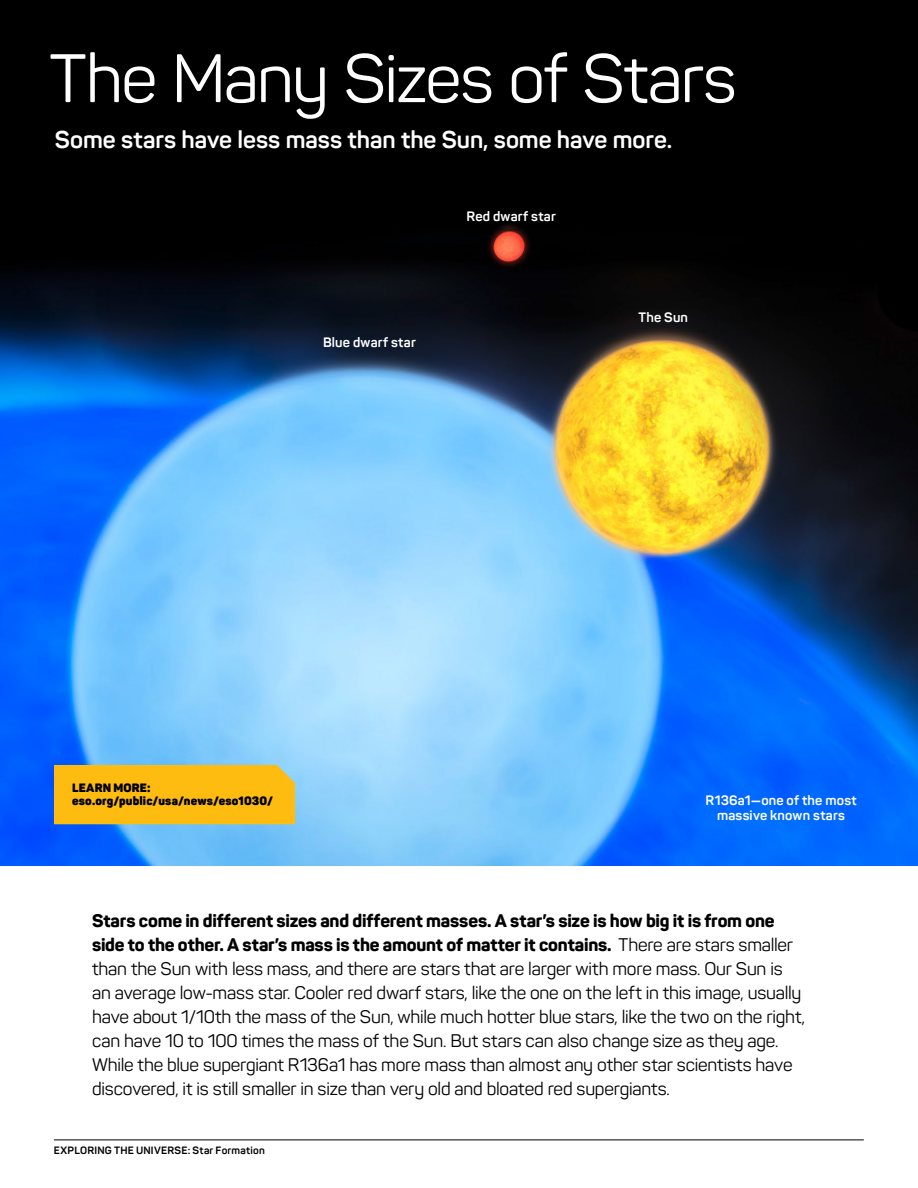
<style>
.page{position:relative;width:918px;height:1188px;background:#fff}
.page>*{position:absolute;margin:0;border:0;box-sizing:border-box;transform-origin:0 0}
.t1{font:67.5px "Panton";letter-spacing:-.02em;color:#fff}
.t2{font:700 24px "Panton";letter-spacing:-.005em;color:#fff}
.body{font:18px/24px "Panton";letter-spacing:-.01em;color:#000}
.t3{font:700 13.5px/15px "Panton";letter-spacing:.015em;color:#fff;text-align:center}
.t4{font:900 12px "Panton";letter-spacing:.015em;color:#000}
.t5{font:700 10.5px "Panton";letter-spacing:.02em;color:#000}
.s1{font-weight:800}
</style>
<div class="page">
<hr style="left:54px;top:1140px;width:810px;height:1px;background:#000">
<img style="left:0;top:0;width:918px;height:866px">
<div style="left:54px;top:765px;width:241px;height:59px;background:#febc11"></div>
<p class="t1" style="left:50px;top:37px;width:688px">The Many Sizes of Stars</p>
<p class="t2" style="left:55px;top:125px;width:619px">Some stars have less mass than the Sun, some have more.</p>
<p class="t3" style="left:323px;top:335px;width:94px">Blue dwarf star</p>
<p class="t3" style="left:466px;top:209px;width:91px">Red dwarf star</p>
<p class="t3" style="left:639px;top:310px;width:51px">The Sun</p>
<p class="t4" style="left:72px;top:780px;width:80px">LEARN MORE:</p>
<p class="t4" style="left:72px;top:793px;width:203px">eso.org/public/usa/news/eso1030/</p>
<p class="t3" style="left:706px;top:792px;width:153px">R136a1—one of the most massive known stars</p>
<p class="body" style="left:92px;top:909px;width:714px"><span class="s1">Stars come in different sizes and different masses. A star’s size is how big it is from one side to the other. A star’s mass is the amount of matter it contains.</span> There are stars smaller than the Sun with less mass, and there are stars that are larger with more mass. Our Sun is an average low-mass star. Cooler red dwarf stars, like the one on the left in this image, usually have about 1/10th the mass of the Sun, while much hotter blue stars, like the two on the right, can have 10 to 100 times the mass of the Sun. But stars can also change size as they age.<br>While the blue supergiant R136a1 has more mass than almost any other star scientists have discovered, it is still smaller in size than very old and bloated red supergiants.</p>
<p class="t5" style="left:54px;top:1144px;width:213px">EXPLORING THE UNIVERSE: Star Formation</p>
</div>
